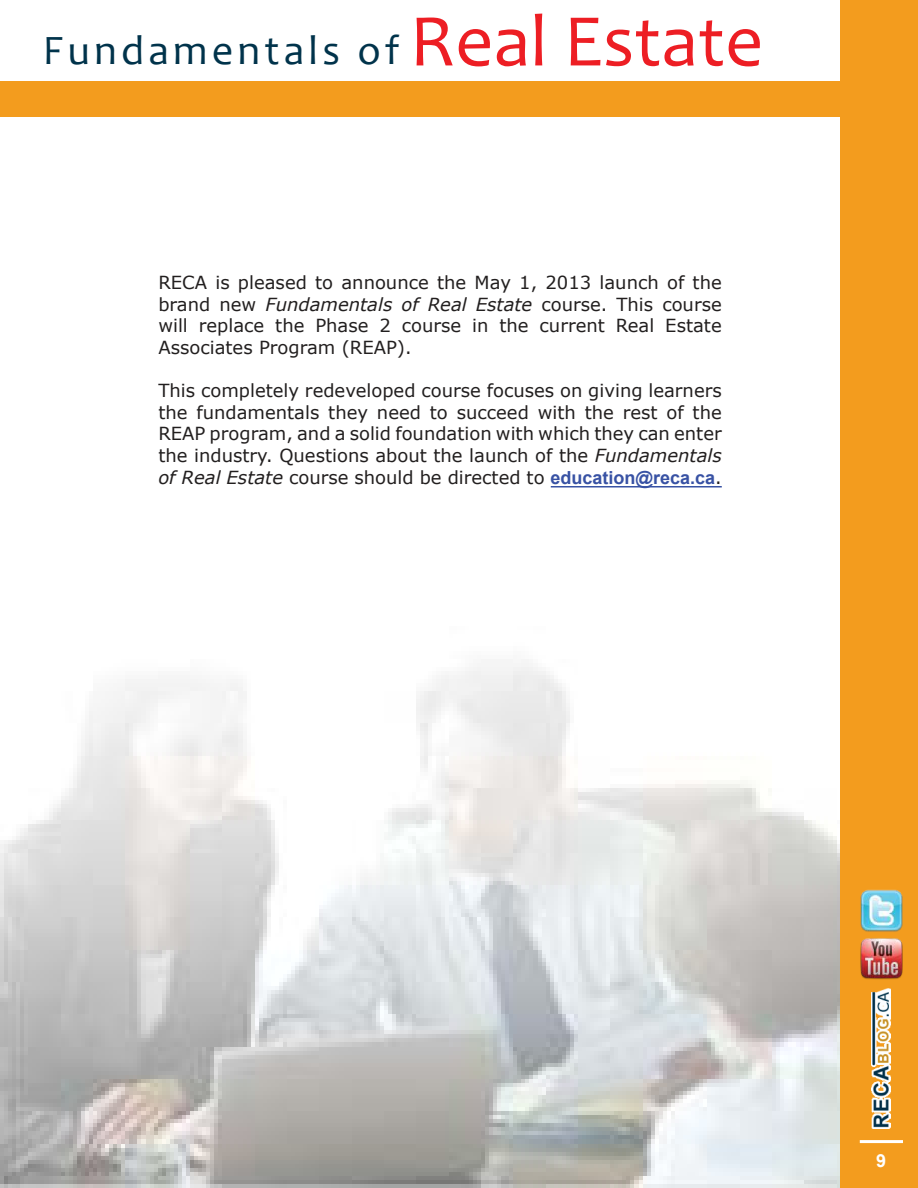
<style>
.page{position:relative;width:918px;height:1188px;background:#fff}
.page>*{position:absolute;margin:0;border:0;box-sizing:border-box;transform-origin:0 0}
.t1{font:42px "Candara";letter-spacing:.1em;color:#00334b}
.t2{font:18px/21.6px "Verdana";color:#221f1f;text-align:justify}
.t3{font:700 18px "Arial";color:#fff}
.s1{font-size:75px;color:#ed1e24}
.s2{font-style:italic}
.s3{font-family:"Arial";font-weight:700;color:#3852a4}
</style>
<div class="page">
<img style="left:0;top:486px;width:840px;height:702px">
<div style="left:0;top:81px;width:840px;height:35px;background:#f39c1e"></div>
<div style="left:840px;top:0;width:78px;height:1188px;background:#f39c1e"></div>
<img style="left:860px;top:938px;width:43px;height:42px">
<img style="left:860px;top:889px;width:43px;height:43px">
<img style="left:871px;top:988px;width:20px;height:141px">
<hr style="left:860px;top:1140px;width:43px;height:3px;background:#fff">
<hr style="left:551px;top:486px;width:171px;height:1px;background:#3852a4">
<h1 class="t1" style="left:43px;top:35px;width:722px">Fundamentals of<span class="s1">Real Estate</span></h1>
<p class="t2" style="left:158px;top:273px;width:565px">RECA is pleased to announce the May 1, 2013 launch of the brand new <span class="s2">Fundamentals of Real Estate</span> course. This course will replace the Phase 2 course in the current Real Estate Associates Program (REAP).</p>
<p class="t2" style="left:158px;top:381px;width:565px">This completely redeveloped course focuses on giving learners the fundamentals they need to succeed with the rest of the REAP program, and a solid foundation with which they can enter the industry. Questions about the launch of the <span class="s2">Fundamentals of Real Estate</span> course should be directed to <span class="s3">education@reca.ca</span>.</p>
<p class="t3" style="left:876px;top:1154px;width:12px">9</p>
</div>
